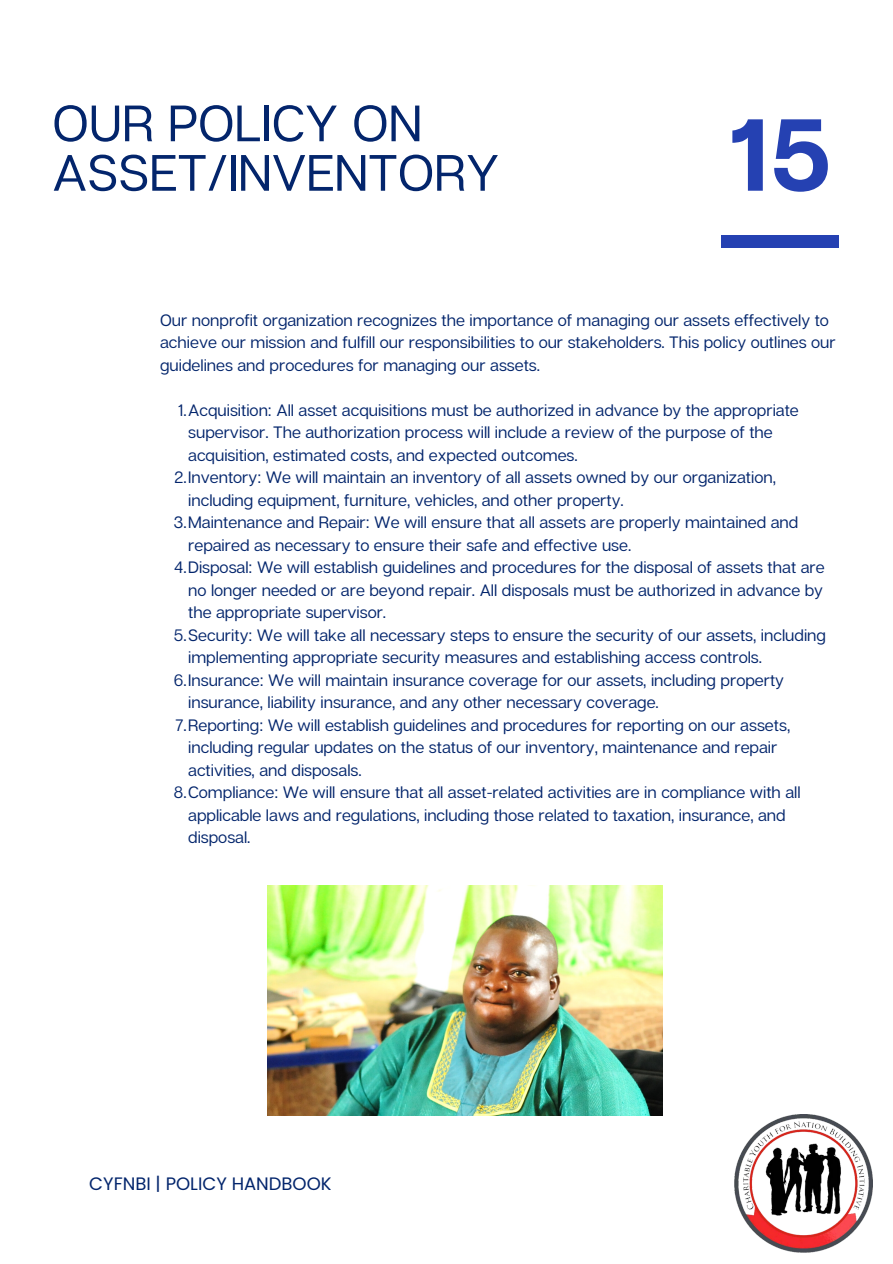
<style>
.page{position:relative;width:893px;height:1264px;background:#fff}
.page>*{position:absolute;margin:0;border:0;box-sizing:border-box;transform-origin:0 0}
.t1{font:700 101.85px "Articulat CF";color:#2541b2}
.t2{font:51px/49.5px "Articulat CF";color:#03256c}
.t3{font:18px "Poppins";color:#03256c}
.t4{font:16.5px/22.5px "Articulat CF";color:#03256c}
</style>
<div class="page">
<div style="left:721px;top:236px;width:117px;height:12px;background:#2541b2"></div>
<img style="left:734px;top:1114px;width:138px;height:138px">
<img style="left:267px;top:885px;width:395px;height:230px">
<h2 class="t2" style="left:52px;top:97px;width:448px">OUR POLICY ON<br>ASSET/INVENTORY</h2>
<h1 class="t1" style="left:729px;top:91px;width:103px">15</h1>
<p class="t4" style="left:160px;top:308px;width:677px">Our nonprofit organization recognizes the importance of managing our assets effectively to achieve our mission and fulfill our responsibilities to our stakeholders. This policy outlines our guidelines and procedures for managing our assets.</p>
<p class="t4" style="left:178px;top:398px;width:622px">1.Acquisition: All asset acquisitions must be authorized in advance by the appropriate</p>
<p class="t4" style="left:188px;top:421px;width:586px">supervisor. The authorization process will include a review of the purpose of the</p>
<p class="t4" style="left:188px;top:443px;width:391px">acquisition, estimated costs, and expected outcomes.</p>
<p class="t4" style="left:174px;top:466px;width:603px">2.Inventory: We will maintain an inventory of all assets owned by our organization,</p>
<p class="t4" style="left:188px;top:488px;width:437px">including equipment, furniture, vehicles, and other property.</p>
<p class="t4" style="left:174px;top:511px;width:626px">3.Maintenance and Repair: We will ensure that all assets are properly maintained and</p>
<p class="t4" style="left:188px;top:533px;width:444px">repaired as necessary to ensure their safe and effective use.</p>
<p class="t4" style="left:174px;top:556px;width:652px">4.Disposal: We will establish guidelines and procedures for the disposal of assets that are</p>
<p class="t4" style="left:188px;top:578px;width:636px">no longer needed or are beyond repair. All disposals must be authorized in advance by</p>
<p class="t4" style="left:188px;top:601px;width:199px">the appropriate supervisor.</p>
<p class="t4" style="left:174px;top:623px;width:653px">5.Security: We will take all necessary steps to ensure the security of our assets, including</p>
<p class="t4" style="left:188px;top:646px;width:575px">implementing appropriate security measures and establishing access controls.</p>
<p class="t4" style="left:174px;top:668px;width:611px">6.Insurance: We will maintain insurance coverage for our assets, including property</p>
<p class="t4" style="left:188px;top:690px;width:472px">insurance, liability insurance, and any other necessary coverage.</p>
<p class="t4" style="left:175px;top:713px;width:616px">7.Reporting: We will establish guidelines and procedures for reporting on our assets,</p>
<p class="t4" style="left:188px;top:735px;width:590px">including regular updates on the status of our inventory, maintenance and repair</p>
<p class="t4" style="left:188px;top:758px;width:175px">activities, and disposals.</p>
<p class="t4" style="left:174px;top:780px;width:628px">8.Compliance: We will ensure that all asset-related activities are in compliance with all</p>
<p class="t4" style="left:188px;top:803px;width:599px">applicable laws and regulations, including those related to taxation, insurance, and</p>
<p class="t4" style="left:188px;top:825px;width:64px">disposal.</p>
<p class="t3" style="left:89px;top:1170px;width:244px">CYFNBI | POLICY HANDBOOK</p>
</div>
